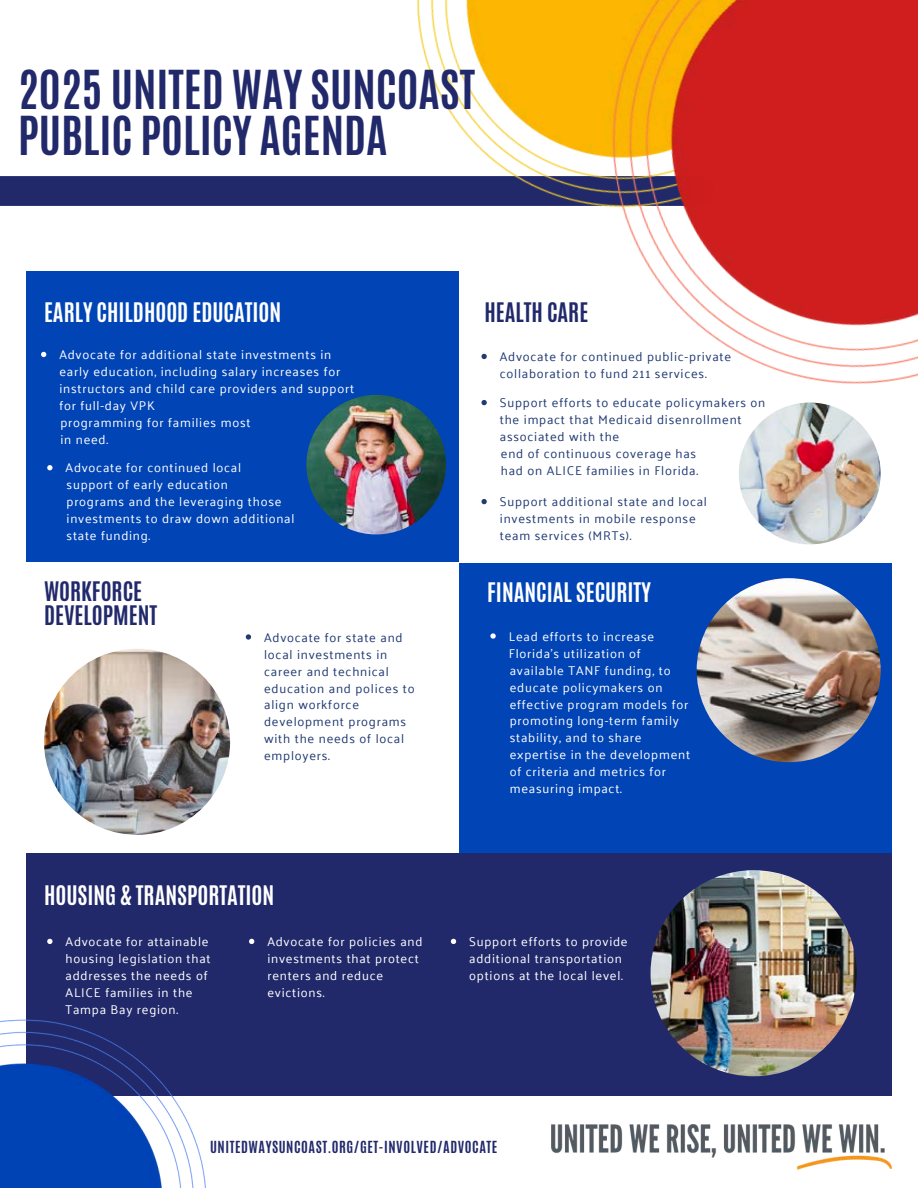
<style>
.page{position:relative;width:918px;height:1188px;background:#fff}
.page>*{position:absolute;margin:0;border:0;box-sizing:border-box;transform-origin:0 0}
.t1{font:700 44.85px/46.2px "Antonio";color:#21296b}
.t2{font:700 22.5px "Antonio";color:#fff}
.t3{font:700 22.5px/23.7px "Antonio";color:#21296b}
.t4{font:700 13.95px "Antonio";letter-spacing:.04em;color:#21296b}
.t5{font:12.75px/17px "Palanquin";letter-spacing:.06em;color:#fff}
.t6{font:12.75px/17px "Palanquin";letter-spacing:.06em;color:#213b73}
</style>
<div class="page">
<div style="left:459px;top:563px;width:432px;height:290px;background:#0044b5"></div>
<div style="left:0;top:176px;width:714px;height:30px;background:#21296b"></div>
<div style="left:27px;top:853px;width:864px;height:243px;background:#21296b"></div>
<div style="left:26px;top:271px;width:433px;height:291px;background:#0044b5"></div>
<svg style="left:41px;top:352px;width:5px;height:5px"></svg>
<img style="left:368px;top:0;width:550px;height:489px">
<img style="left:0;top:1016px;width:206px;height:172px">
<img style="left:44px;top:649px;width:186px;height:186px;border-radius:50%">
<img style="left:697px;top:578px;width:184px;height:184px;border-radius:50%">
<img style="left:739px;top:403px;width:142px;height:141px;border-radius:50%">
<img style="left:651px;top:870px;width:206px;height:206px;border-radius:50%">
<img style="left:306px;top:395px;width:140px;height:139px;border-radius:50%">
<img style="left:552px;top:1125px;width:340px;height:45px">
<svg style="left:246px;top:634px;width:5px;height:6px"></svg>
<svg style="left:481px;top:400px;width:6px;height:5px"></svg>
<svg style="left:47px;top:939px;width:6px;height:5px"></svg>
<svg style="left:249px;top:939px;width:5px;height:5px"></svg>
<svg style="left:451px;top:939px;width:5px;height:5px"></svg>
<svg style="left:47px;top:465px;width:6px;height:5px"></svg>
<svg style="left:481px;top:499px;width:6px;height:5px"></svg>
<svg style="left:481px;top:354px;width:6px;height:5px"></svg>
<svg style="left:490px;top:633px;width:6px;height:6px"></svg>
<p class="t1" style="left:18px;top:67px;width:458px">2025 UNITED WAY SUNCOAST<br>PUBLIC POLICY AGENDA</p>
<p class="t2" style="left:44px;top:296px;width:239px">EARLY CHILDHOOD EDUCATION</p>
<p class="t3" style="left:484px;top:301px;width:105px">HEALTH CARE</p>
<p class="t5" style="left:59px;top:346px;width:296px">Advocate for additional state investments in early education, including salary increases for instructors and child care providers and support for full-day VPK</p>
<h2 class="t5" style="left:60px;top:414px;width:192px">programming for families most</h2>
<p class="t5" style="left:60px;top:431px;width:49px">in need.</p>
<p class="t5" style="left:66px;top:460px;width:177px">Advocate for continued local</p>
<p class="t5" style="left:67px;top:477px;width:163px">support of early education</p>
<h2 class="t5" style="left:67px;top:493px;width:216px">programs and the leveraging those</h2>
<p class="t5" style="left:67px;top:510px;width:229px">investments to draw down additional</p>
<p class="t5" style="left:67px;top:527px;width:85px">state funding.</p>
<p class="t3" style="left:44px;top:580px;width:115px">WORKFORCE<br>DEVELOPMENT</p>
<p class="t6" style="left:264px;top:629px;width:152px">Advocate for state and local investments in career and technical education and polices to align workforce development programs with the needs of local employers.</p>
<p class="t2" style="left:44px;top:879px;width:232px">HOUSING &amp; TRANSPORTATION</p>
<p class="t6" style="left:500px;top:348px;width:233px">Advocate for continued public-private collaboration to fund 211 services.</p>
<p class="t6" style="left:500px;top:394px;width:267px">Support efforts to educate policymakers on the impact that Medicaid disenrollment associated with the</p>
<p class="t6" style="left:501px;top:445px;width:197px">end of continuous coverage has</p>
<p class="t6" style="left:501px;top:462px;width:199px">had on ALICE families in Florida.</p>
<p class="t6" style="left:500px;top:493px;width:209px">Support additional state and local investments in mobile response team services (MRTs).</p>
<p class="t2" style="left:487px;top:576px;width:165px">FINANCIAL SECURITY</p>
<p class="t5" style="left:509px;top:628px;width:147px">Lead efforts to increase<br>Florida's utilization of</p>
<p class="t5" style="left:510px;top:662px;width:162px">available TANF funding, to</p>
<p class="t5" style="left:510px;top:679px;width:154px">educate policymakers on</p>
<p class="t5" style="left:510px;top:696px;width:180px">effective program models for</p>
<p class="t5" style="left:510px;top:713px;width:171px">promoting long-term family</p>
<h2 class="t5" style="left:510px;top:730px;width:133px">stability, and to share</h2>
<p class="t5" style="left:510px;top:746px;width:182px">expertise in the development</p>
<p class="t5" style="left:510px;top:763px;width:158px">of criteria and metrics for</p>
<p class="t5" style="left:510px;top:780px;width:114px">measuring impact.</p>
<p class="t5" style="left:66px;top:933px;width:147px">Advocate for attainable housing legislation that addresses the needs of<br>ALICE families in the<br>Tampa Bay region.</p>
<h2 class="t5" style="left:267px;top:933px;width:156px">Advocate for policies and investments that protect renters and reduce evictions.</h2>
<p class="t5" style="left:469px;top:933px;width:160px">Support efforts to provide additional transportation options at the local level.</p>
<p class="t4" style="left:210px;top:1137px;width:289px">UNITEDWAYSUNCOAST.ORG/GET-INVOLVED/ADVOCATE</p>
</div>
